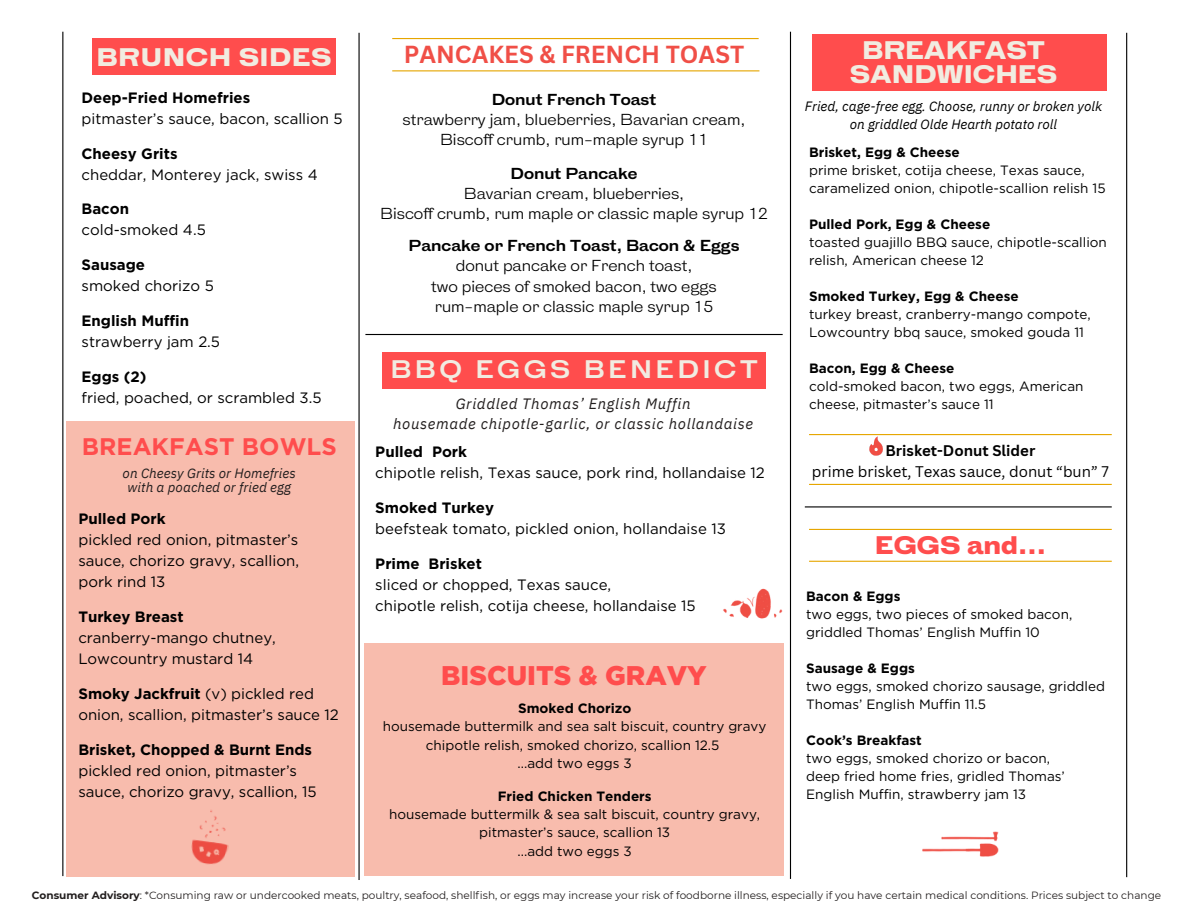
<style>
.page{position:relative;width:1188px;height:918px;background:#fff}
.page>*{position:absolute;margin:0;border:0;box-sizing:border-box;transform-origin:0 0}
.t1{font:900 27px "Gotham";color:#ff4d4d}
.t2{font:700 24px "Canva Sans";color:#f04f47}
.t3{font:900 24px/23.7px "HK Gothic";color:#f1ece1;text-align:center}
.t4{font:700 24px "HK Gothic";letter-spacing:.145em;color:#f1ece1}
.t5{font:700 24px "Gotham";color:#ff4d4d}
.t6{font:900 24px "HK Gothic";letter-spacing:.02em;color:#f1ece1}
.t7{font:900 24px "HK Gothic";color:#ff4d4d}
.t8{font:15px/21px "Gotham";color:#000}
.t9{font:15px/20.2px "HK Gothic";color:#000;text-align:center}
.t10{font:italic 15px/20.2px "IBM Plex Sans";letter-spacing:.045em;color:#221e1e;text-align:center}
.t11{font:15px/20.2px "Canva Sans";color:#000;text-align:center}
.t12{font:13.5px/18px "Gotham";color:#000}
.t13{font:italic 13.5px/18px "IBM Plex Sans";color:#000;text-align:center}
.t14{font:italic 13.5px/14.5px "IBM Plex Sans";letter-spacing:.005em;color:#221e1e;text-align:center}
.t15{font:10.5px "Montserrat";color:#221e1e}
.t16{font:9px "Open Sans Condensed";color:#221e1e}
.s1{font-weight:700}
</style>
<div class="page">
<div style="left:364px;top:643px;width:420px;height:233px;background:#f8bcad"></div>
<div style="left:67px;top:422px;width:288px;height:455px;background:#f8bcad"></div>
<img style="left:723px;top:588px;width:60px;height:31px">
<div style="left:92px;top:39px;width:243px;height:36px;background:#ff4d4d"></div>
<hr style="left:358px;top:33px;width:2px;height:847px;background:#000">
<hr style="left:790px;top:32px;width:1px;height:847px;background:#000">
<hr style="left:365px;top:334px;width:418px;height:1px;background:#000">
<hr style="left:62px;top:32px;width:1px;height:844px;background:#000">
<img style="left:191px;top:810px;width:38px;height:55px">
<div style="left:382px;top:352px;width:384px;height:37px;background:#ff4d4d"></div>
<hr style="left:1126px;top:33px;width:1px;height:844px;background:#000">
<hr style="left:392px;top:38px;width:367px;height:1px;background:#e6a600">
<hr style="left:392px;top:70px;width:367px;height:1px;background:#e6a600">
<img style="left:922px;top:831px;width:77px;height:26px">
<div style="left:812px;top:34px;width:295px;height:57px;background:#ff4d4d"></div>
<hr style="left:809px;top:434px;width:303px;height:1px;background:#e6a600">
<hr style="left:809px;top:484px;width:303px;height:1px;background:#e6a600">
<img style="left:869px;top:437px;width:14px;height:19px">
<hr style="left:805px;top:506px;width:307px;height:1px;background:#000">
<hr style="left:809px;top:529px;width:303px;height:1px;background:#e6a600">
<hr style="left:809px;top:561px;width:303px;height:1px;background:#e6a600">
<h4 class="t6" style="left:97px;top:45px;width:236px">BRUNCH SIDES</h4>
<h2 class="t8" style="left:82px;top:87px;width:263px"><span class="s1">Deep-Fried Homefries<br></span>pitmaster’s sauce, bacon, scallion 5</h2>
<p class="t8" style="left:82px;top:143px;width:238px"><span class="s1">Cheesy Grits<br></span>cheddar, Monterey jack, swiss 4</p>
<h5 class="t8" style="left:82px;top:199px;width:126px"><span class="s1">Bacon </span>cold-smoked 4.5</h5>
<h4 class="t8" style="left:82px;top:255px;width:134px"><span class="s1">Sausage<br></span>smoked chorizo 5</h4>
<h4 class="t8" style="left:82px;top:311px;width:140px"><span class="s1">English Muffin </span>strawberry jam 2.5</h4>
<h4 class="t8" style="left:82px;top:367px;width:242px"><span class="s1">Eggs (2)<br></span>fried, poached, or scrambled 3.5</h4>
<h5 class="t5" style="left:82px;top:432px;width:256px">BREAKFAST BOWLS</h5>
<h5 class="t14" style="left:123px;top:465px;width:175px">on Cheesy Grits or Homefries with a poached or fried egg</h5>
<h4 class="t16" style="left:298px;top:441px;width:3px">.</h4>
<h4 class="t8" style="left:78px;top:508px;width:222px"><span class="s1">Pulled Pork<br></span>pickled red onion, pitmaster’s sauce, chorizo gravy, scallion, pork rind 13</h4>
<h4 class="t8" style="left:78px;top:606px;width:199px"><span class="s1">Turkey Breast </span>cranberry-mango chutney,<br>Lowcountry mustard 14</h4>
<h4 class="t8" style="left:78px;top:683px;width:262px"><span class="s1">Smoky Jackfruit</span> (v) pickled red onion, scallion, pitmaster’s sauce 12</h4>
<h4 class="t8" style="left:78px;top:739px;width:240px"><span class="s1">Brisket, Chopped &amp; Burnt Ends </span>pickled red onion, pitmaster’s sauce, chorizo gravy, scallion, 15</h4>
<h5 class="t2" style="left:404px;top:38px;width:342px">PANCAKES &amp; FRENCH TOAST</h5>
<h5 class="t9" style="left:403px;top:90px;width:344px"><span class="s1">Donut French Toast<br></span>strawberry jam, blueberries, Bavarian cream,<br>Biscoff crumb, rum-maple syrup 11</h5>
<p class="t9" style="left:380px;top:164px;width:389px"><span class="s1">Donut Pancake<br></span>Bavarian cream, blueberries,<br>Biscoff crumb, rum maple or classic maple syrup 12</p>
<h5 class="t9" style="left:409px;top:237px;width:333px"><span class="s1">Pancake or French Toast, Bacon &amp; Eggs </span>donut pancake or French toast,<br>two pieces of smoked bacon, two eggs rum-maple or classic maple syrup 15</h5>
<h5 class="t4" style="left:390px;top:356px;width:369px">BBQ EGGS BENEDICT</h5>
<h2 class="t10" style="left:393px;top:393px;width:362px">Griddled Thomas’ English Muffin<br>housemade chipotle-garlic, or classic hollandaise</h2>
<h2 class="t8" style="left:375px;top:441px;width:391px"><span class="s1">Pulled Pork<br></span>chipotle relish, Texas sauce, pork rind, hollandaise 12</h2>
<h2 class="t8" style="left:375px;top:497px;width:352px"><span class="s1">Smoked Turkey<br></span>beefsteak tomato, pickled onion, hollandaise 13</h2>
<h4 class="t8" style="left:375px;top:553px;width:322px"><span class="s1">Prime Brisket<br></span>sliced or chopped, Texas sauce,<br>chipotle relish, cotija cheese, hollandaise 15</h4>
<p class="t1" style="left:441px;top:659px;width:267px">BISCUITS &amp; GRAVY</p>
<h5 class="t12" style="left:383px;top:699px;width:385px;line-height:18.5px;text-align:center"><span class="s1">Smoked Chorizo<br></span>housemade buttermilk and sea salt biscuit, country gravy chipotle relish, smoked chorizo, scallion 12.5<br>...add two eggs 3</h5>
<h5 class="t12" style="left:389px;top:787px;width:373px;line-height:18.5px;text-align:center"><span class="s1">Fried Chicken Tenders<br></span>housemade buttermilk &amp; sea salt biscuit, country gravy, pitmaster’s sauce, scallion 13<br>...add two eggs 3</h5>
<h1 class="t3" style="left:850px;top:40px;width:209px">BREAKFAST<br>SANDWICHES</h1>
<h2 class="t13" style="left:805px;top:97px;width:299px">Fried, cage-free egg. Choose, runny or broken yolk on griddled Olde Hearth potato roll</h2>
<h4 class="t12" style="left:809px;top:143px;width:298px"><span class="s1">Brisket, Egg &amp; Cheese<br></span>prime brisket, cotija cheese, Texas sauce, caramelized onion, chipotle-scallion relish 15</h4>
<p class="t12" style="left:809px;top:215px;width:299px"><span class="s1">Pulled Pork, Egg &amp; Cheese<br></span>toasted guajillo BBQ sauce, chipotle-scallion relish, American cheese 12</p>
<h4 class="t12" style="left:809px;top:287px;width:283px"><span class="s1">Smoked Turkey, Egg &amp; Cheese<br></span>turkey breast, cranberry-mango compote,<br>Lowcountry bbq sauce, smoked gouda 11</h4>
<h4 class="t12" style="left:809px;top:359px;width:276px"><span class="s1">Bacon, Egg &amp; Cheese<br></span>cold-smoked bacon, two eggs, American cheese, pitmaster’s sauce 11</h4>
<h4 class="t11" style="left:812px;top:441px;width:298px"><span class="s1">Brisket-Donut Slider<br></span>prime brisket, Texas sauce, donut “bun” 7</h4>
<h5 class="t7" style="left:875px;top:533px;width:172px">EGGS and...</h5>
<h5 class="t12" style="left:806px;top:587px;width:268px"><span class="s1">Bacon &amp; Eggs<br></span>two eggs, two pieces of smoked bacon, griddled Thomas’ English Muffin 10</h5>
<p class="t12" style="left:806px;top:659px;width:300px"><span class="s1">Sausage &amp; Eggs<br></span>two eggs, smoked chorizo sausage, griddled<br>Thomas’ English Muffin 11.5</p>
<p class="t12" style="left:806px;top:731px;width:260px"><span class="s1">Cook’s Breakfast<br></span>two eggs, smoked chorizo or bacon, deep fried home fries, gridled Thomas’<br>English Muffin, strawberry jam 13</p>
<h4 class="t15" style="left:32px;top:889px;width:1131px"><span class="s1">Consumer Advisory</span>: *Consuming raw or undercooked meats, poultry, seafood, shellfish, or eggs may increase your risk of foodborne illness, especially if you have certain medical conditions. Prices subject to change</h4>
</div>
